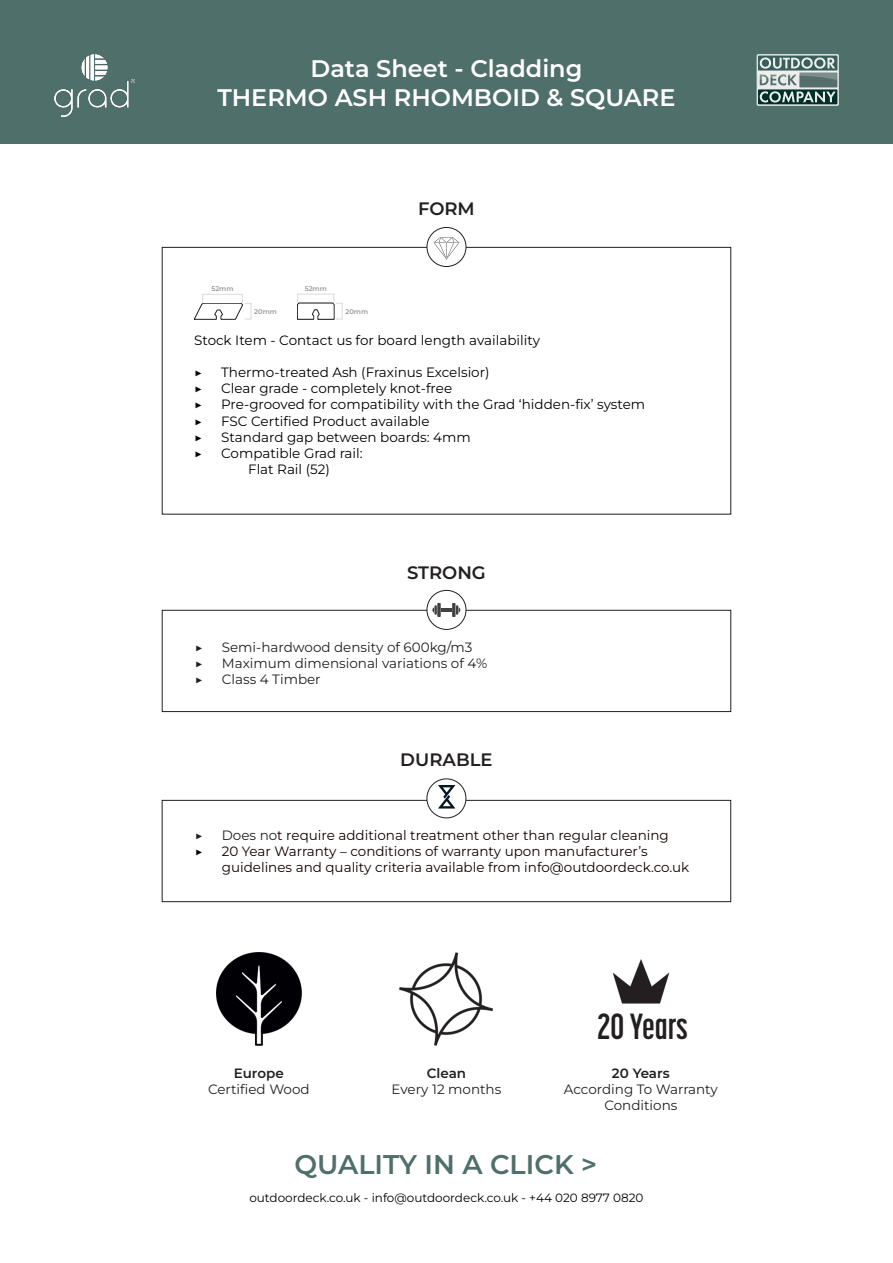
<style>
.page{position:relative;width:893px;height:1263px;background:#fff}
.page>*{position:absolute;margin:0;border:0;box-sizing:border-box;transform-origin:0 0}
.t1{font:700 36px "Korolev Compressed";color:#231f20}
.t2{font:600 27px "Montserrat";color:#4f6f6a}
.t3{font:600 24px "Montserrat";color:#fff}
.t4{font:600 18px "Montserrat";color:#231f20}
.t5{font:13.5px "Montserrat";color:#000001}
.t6{font:13.5px/16.2px "Montserrat";color:#110002}
.t7{font:13.5px/16.2px "Montserrat";color:#231f20;text-align:center}
.t8{font:600 13.5px "Montserrat";color:#231f20}
.t9{font:12px "Montserrat";color:#000001}
.t10{font:600 6.75px "Montserrat";color:#96989b}
.s1{color:#231f20}
</style>
<div class="page">
<img style="left:216px;top:952px;width:85px;height:94px">
<img style="left:400px;top:952px;width:93px;height:94px">
<img style="left:612px;top:959px;width:58px;height:45px">
<div style="left:162px;top:800px;width:569px;height:102px;border:1px solid #231f20"></div>
<div style="left:427px;top:779px;width:39px;height:39px;background:#fff;border-radius:50%"></div>
<div style="left:427px;top:778px;width:39px;height:40px;border:1px solid #231f20;border-radius:50%"></div>
<svg style="left:438px;top:785px;width:17px;height:23px"></svg>
<div style="left:162px;top:610px;width:569px;height:102px;border:1px solid #231f20"></div>
<div style="left:427px;top:590px;width:39px;height:39px;background:#fff;border-radius:50%"></div>
<div style="left:427px;top:590px;width:39px;height:40px;border:1px solid #231f20;border-radius:50%"></div>
<svg style="left:437px;top:603px;width:4px;height:14px"></svg>
<svg style="left:432px;top:605px;width:5px;height:10px"></svg>
<hr style="left:452px;top:603px;width:3px;height:14px;background:#413f41">
<svg style="left:456px;top:605px;width:4px;height:10px"></svg>
<hr style="left:441px;top:608px;width:11px;height:4px;background:#413f41">
<div style="left:162px;top:247px;width:569px;height:267px;border:1px solid #231f20"></div>
<div style="left:427px;top:227px;width:39px;height:39px;background:#fff;border-radius:50%"></div>
<div style="left:427px;top:227px;width:39px;height:40px;border:1px solid #231f20;border-radius:50%"></div>
<svg style="left:434px;top:237px;width:25px;height:22px"></svg>
<svg style="left:446px;top:242px;width:8px;height:17px"></svg>
<div style="left:0;top:0;width:893px;height:144px;background:#4f6f6a"></div>
<svg style="left:757px;top:55px;width:81px;height:50px"></svg>
<div style="left:757px;top:54px;width:82px;height:52px;border:1px solid #e9ecea"></div>
<svg style="left:758px;top:89px;width:79px;height:15px"></svg>
<svg style="left:760px;top:91px;width:76px;height:11px"></svg>
<div style="left:799px;top:73px;width:38px;height:14px;background:#566f6c"></div>
<svg style="left:758px;top:56px;width:79px;height:29px"></svg>
<svg style="left:194px;top:294px;width:58px;height:26px"></svg>
<svg style="left:297px;top:294px;width:46px;height:26px"></svg>
<img style="left:54px;top:54px;width:81px;height:63px">
<p class="t3" style="left:311px;top:53px;width:273px">Data Sheet - Cladding</p>
<p class="t3" style="left:217px;top:82px;width:460px">THERMO ASH RHOMBOID &amp; SQUARE</p>
<p class="t10" style="left:211px;top:285px;width:24px">52mm</p>
<p class="t10" style="left:254px;top:307px;width:24px">20mm</p>
<p class="t10" style="left:305px;top:284px;width:24px">52mm</p>
<p class="t10" style="left:345px;top:307px;width:24px">20mm</p>
<p class="t4" style="left:418px;top:197px;width:58px">FORM</p>
<p class="t5" style="left:194px;top:331px;width:347px">Stock Item - Contact us for board length availability</p>
<p class="t5" style="left:194px;top:363px;width:10px">▶</p>
<p class="t5" style="left:221px;top:363px;width:270px">Thermo-treated Ash (Fraxinus Excelsior)</p>
<p class="t5" style="left:194px;top:379px;width:10px">▶</p>
<p class="t5" style="left:221px;top:379px;width:233px">Clear grade - completely knot-free</p>
<p class="t5" style="left:194px;top:396px;width:10px">▶</p>
<p class="t5" style="left:221px;top:396px;width:426px">Pre-grooved for compatibility with the Grad ‘hidden-fix’ system</p>
<p class="t5" style="left:194px;top:412px;width:10px">▶</p>
<p class="t5" style="left:221px;top:412px;width:210px">FSC Certified Product available</p>
<p class="t5" style="left:194px;top:428px;width:10px">▶</p>
<p class="t5" style="left:221px;top:428px;width:251px">Standard gap between boards: 4mm</p>
<p class="t5" style="left:194px;top:444px;width:10px">▶</p>
<p class="t5" style="left:221px;top:444px;width:143px">Compatible Grad rail:</p>
<p class="t5" style="left:248px;top:460px;width:83px">Flat Rail (52)</p>
<p class="t4" style="left:407px;top:561px;width:80px">STRONG</p>
<p class="t7" style="left:195px;top:639px;width:10px">▶</p>
<p class="t7" style="left:222px;top:639px;width:252px">Semi-hardwood density of 600kg/m3</p>
<p class="t7" style="left:195px;top:655px;width:10px">▶</p>
<p class="t7" style="left:222px;top:655px;width:267px">Maximum dimensional variations of 4%</p>
<p class="t7" style="left:195px;top:671px;width:10px">▶</p>
<p class="t7" style="left:222px;top:671px;width:100px">Class 4 Timber</p>
<p class="t4" style="left:400px;top:747px;width:94px">DURABLE</p>
<p class="t7" style="left:195px;top:826px;width:10px">▶</p>
<p class="t6" style="left:222px;top:826px;width:448px"><span class="s1">Does no</span>t require additional treatment other than regular cleaning</p>
<p class="t6" style="left:195px;top:842px;width:10px">▶</p>
<p class="t6" style="left:222px;top:842px;width:469px">20 Year Warranty – conditions of warranty upon manufacturer’s guidelines and quality criteria available from info@outdoordeck.co.uk</p>
<p class="t8" style="left:234px;top:1064px;width:52px">Europe</p>
<p class="t7" style="left:208px;top:1081px;width:103px">Certified Wood</p>
<p class="t8" style="left:427px;top:1064px;width:41px">Clean</p>
<p class="t7" style="left:391px;top:1081px;width:111px">Every 12 months</p>
<p class="t1" style="left:598px;top:1006px;width:91px">20 Years</p>
<p class="t8" style="left:612px;top:1064px;width:59px">20 Years</p>
<p class="t7" style="left:564px;top:1081px;width:156px">According To Warranty<br>Conditions</p>
<p class="t2" style="left:294px;top:1147px;width:304px">QUALITY IN A CLICK &gt;</p>
<p class="t9" style="left:249px;top:1190px;width:396px">outdoordeck.co.uk - info@outdoordeck.co.uk - +44 020 8977 0820</p>
</div>
